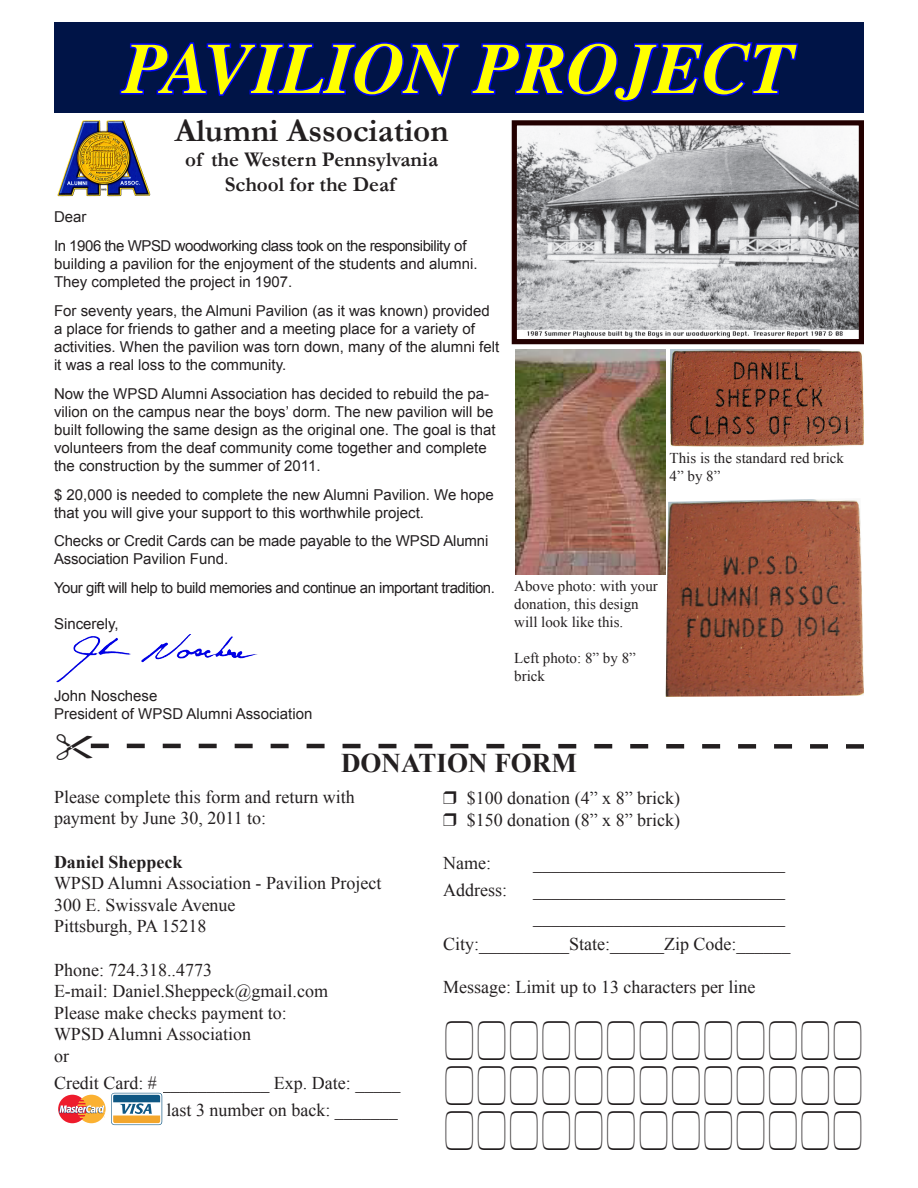
<style>
.page{position:relative;width:918px;height:1188px;background:#fff}
.page>*{position:absolute;margin:0;border:0;box-sizing:border-box;transform-origin:0 0}
.t1{font:italic 700 72px "Times";color:#ff0}
.t2{font:700 33px "Garamond";color:#231f20}
.t3{font:700 27px "Times New Roman";color:#231f20}
.t4{font:700 21px "Garamond";color:#231f20}
.t5{font:18px "Times New Roman";color:#231f20}
.t6{font:700 18px "Times New Roman";color:#231f20}
.t7{font:15px/18px "Arial";color:#231f20}
.t8{font:15px/18px "Times New Roman";color:#231f20}
.t9{font:15px "Arial";letter-spacing:-.03em;color:#231f20}
</style>
<div class="page">
<div style="left:54px;top:22px;width:810px;height:91px;background:#001447"></div>
<svg style="left:119px;top:42px;width:341px;height:54px"></svg>
<svg style="left:471px;top:42px;width:328px;height:60px"></svg>
<img style="left:518px;top:126px;width:340px;height:212px">
<div style="left:512px;top:120px;width:352px;height:224px;border:5px solid #230000"></div>
<img style="left:515px;top:350px;width:150px;height:225px">
<img style="left:670px;top:350px;width:194px;height:96px">
<img style="left:666px;top:499px;width:198px;height:198px">
<img style="left:56px;top:634px;width:202px;height:49px">
<img style="left:57px;top:120px;width:94px;height:77px">
<svg style="left:114px;top:1092px;width:49px;height:34px"></svg>
<svg style="left:58px;top:1093px;width:104px;height:32px"></svg>
<svg style="left:90px;top:743px;width:774px;height:6px"></svg>
<p class="t1" style="left:123px;top:1px;width:673px">PAVILION PROJECT</p>
<p class="t2" style="left:175px;top:111px;width:275px">Alumni Association</p>
<p class="t4" style="left:185px;top:147px;width:254px">of the Western Pennsylvania</p>
<p class="t4" style="left:225px;top:172px;width:172px">School for the Deaf</p>
<p class="t7" style="left:54px;top:208px;width:34px">Dear</p>
<p class="t7" style="left:54px;top:237px;width:425px">In 1906 the WPSD woodworking class took on the responsibility of building a pavilion for the enjoyment of the students and alumni.<br>They completed the project in 1907.</p>
<p class="t7" style="left:54px;top:302px;width:447px">For seventy years, the Almuni Pavilion (as it was known) provided a place for friends to gather and a meeting place for a variety of activities. When the pavilion was torn down, many of the alumni felt it was a real loss to the community.</p>
<p class="t7" style="left:54px;top:385px;width:443px">Now the WPSD Alumni Association has decided to rebuild the pa&shy;vilion on the campus near the boys’ dorm. The new pavilion will be built following the same design as the original one. The goal is that volunteers from the deaf community come together and complete the construction by the summer of 2011.</p>
<p class="t7" style="left:54px;top:486px;width:441px">$ 20,000 is needed to complete the new Alumni Pavilion. We hope that you will give your support to this worthwhile project.</p>
<p class="t7" style="left:54px;top:532px;width:436px">Checks or Credit Cards can be made payable to the WPSD Alumni<br>Association Pavilion Fund.</p>
<p class="t9" style="left:54px;top:578px;width:442px">Your gift will help to build memories and continue an important tradition.</p>
<p class="t7" style="left:54px;top:615px;width:66px">Sincerely,</p>
<p class="t7" style="left:54px;top:687px;width:105px">John Noschese</p>
<p class="t7" style="left:54px;top:705px;width:260px">President of WPSD Alumni Association</p>
<p class="t8" style="left:670px;top:448px;width:176px">This is the standard red brick</p>
<p class="t8" style="left:670px;top:466px;width:52px">4” by 8”</p>
<p class="t8" style="left:514px;top:577px;width:145px">Above photo: with your</p>
<p class="t8" style="left:514px;top:595px;width:126px">donation, this design will look like this.</p>
<p class="t8" style="left:514px;top:649px;width:123px">Left photo: 8” by 8” brick</p>
<p class="t3" style="left:341px;top:744px;width:237px">DONATION FORM</p>
<p class="t5" style="left:54px;top:785px;width:302px">Please complete this form and return with</p>
<p class="t5" style="left:54px;top:806px;width:214px">payment by June 30, 2011 to:</p>
<p class="t6" style="left:54px;top:849px;width:130px">Daniel Sheppeck</p>
<p class="t5" style="left:54px;top:871px;width:329px">WPSD Alumni Association - Pavilion Project</p>
<p class="t5" style="left:54px;top:893px;width:183px">300 E. Swissvale Avenue</p>
<p class="t5" style="left:54px;top:914px;width:154px">Pittsburgh, PA 15218</p>
<p class="t5" style="left:54px;top:958px;width:160px">Phone: 724.318..4773</p>
<p class="t5" style="left:54px;top:979px;width:276px">E-mail: Daniel.Sheppeck@gmail.com</p>
<p class="t5" style="left:54px;top:1001px;width:234px">Please make checks payment to:</p>
<p class="t5" style="left:54px;top:1022px;width:199px">WPSD Alumni Association</p>
<p class="t5" style="left:54px;top:1044px;width:16px">or</p>
<p class="t5" style="left:54px;top:1071px;width:348px">Credit Card: # ____________ Exp. Date: _____</p>
<p class="t5" style="left:166px;top:1098px;width:233px">last 3 number on back: _______</p>
<p class="t5" style="left:443px;top:786px;width:239px">❒ $100 donation (4” x 8” brick)</p>
<p class="t5" style="left:443px;top:808px;width:239px">❒ $150 donation (8” x 8” brick)</p>
<p class="t5" style="left:443px;top:851px;width:49px">Name:</p>
<p class="t5" style="left:533px;top:851px;width:253px">____________________________</p>
<p class="t5" style="left:443px;top:878px;width:65px">Address:</p>
<p class="t5" style="left:533px;top:878px;width:253px">____________________________</p>
<p class="t5" style="left:533px;top:905px;width:253px">____________________________</p>
<p class="t5" style="left:443px;top:932px;width:349px">City:__________State:______Zip Code:______</p>
<p class="t5" style="left:443px;top:975px;width:314px">Message: Limit up to 13 characters per line</p>
</div>
